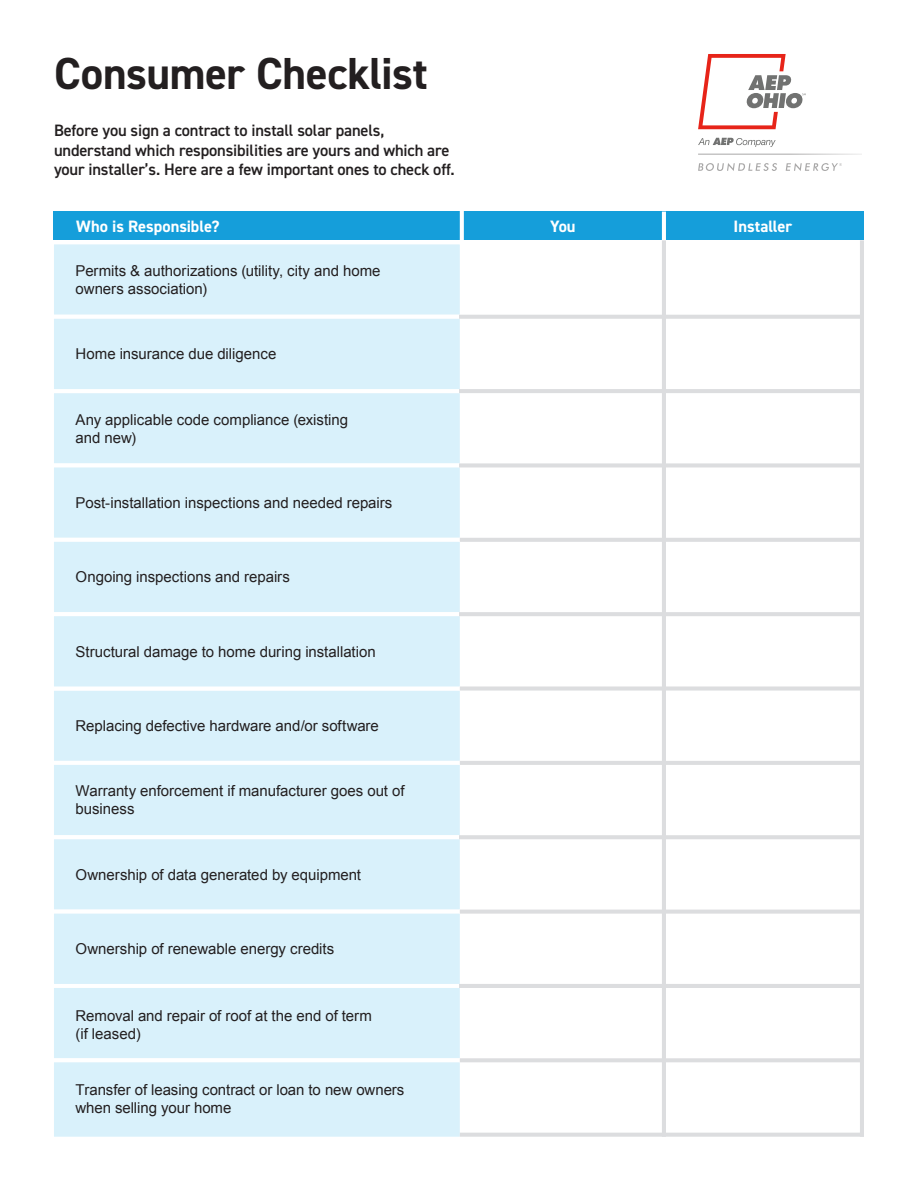
<style>
.page{position:relative;width:918px;height:1188px;background:#fff}
.page>*{position:absolute;margin:0;border:0;box-sizing:border-box;transform-origin:0 0}
.t1{font:700 45px "DIN2014";letter-spacing:-.01em;color:#231f20}
.t2{font:600 16.5px/19.8px "DIN2014";letter-spacing:-.01em;color:#231f20}
.t3{font:700 16.5px "DIN2014";color:#fff}
.t4{font:15px/18px "Arial";color:#231f20}
.t5{font:15px/18px "Arial";letter-spacing:-.005em;color:#231f20}
</style>
<div class="page">
<div style="left:54px;top:212px;width:810px;height:28px;background:#159eda"></div>
<div style="left:50px;top:240px;width:414px;height:79px;background:#d9f1fb;border:4px solid #fff"></div>
<div style="left:50px;top:389px;width:414px;height:78px;background:#d9f1fb;border:4px solid #fff"></div>
<div style="left:50px;top:315px;width:414px;height:78px;background:#d9f1fb;border:4px solid #fff"></div>
<div style="left:50px;top:463px;width:414px;height:79px;background:#d9f1fb;border:4px solid #fff"></div>
<div style="left:50px;top:538px;width:414px;height:78px;background:#d9f1fb;border:4px solid #fff"></div>
<div style="left:50px;top:687px;width:414px;height:78px;background:#d9f1fb;border:4px solid #fff"></div>
<div style="left:50px;top:612px;width:414px;height:79px;background:#d9f1fb;border:4px solid #fff"></div>
<div style="left:50px;top:761px;width:414px;height:78px;background:#d9f1fb;border:4px solid #fff"></div>
<div style="left:50px;top:835px;width:414px;height:79px;background:#d9f1fb;border:4px solid #fff"></div>
<div style="left:50px;top:984px;width:414px;height:78px;background:#d9f1fb;border:4px solid #fff"></div>
<div style="left:50px;top:910px;width:414px;height:78px;background:#d9f1fb;border:4px solid #fff"></div>
<div style="left:50px;top:1058px;width:414px;height:83px;background:#d9f1fb;border:4px solid #fff"></div>
<hr style="left:662px;top:212px;width:4px;height:28px;background:#fff">
<hr style="left:662px;top:240px;width:4px;height:897px;background:#dcdddf">
<hr style="left:459px;top:315px;width:405px;height:4px;background:#dcdddf">
<hr style="left:459px;top:389px;width:405px;height:4px;background:#dcdddf">
<svg style="left:459px;top:463px;width:401px;height:4px;background:#dfe0e2"></svg>
<hr style="left:460px;top:538px;width:404px;height:4px;background:#dcdddf">
<hr style="left:459px;top:612px;width:405px;height:4px;background:#dcdddf">
<svg style="left:460px;top:687px;width:400px;height:4px;background:#dfe0e2"></svg>
<hr style="left:460px;top:761px;width:404px;height:4px;background:#dcdddf">
<hr style="left:459px;top:835px;width:405px;height:4px;background:#dcdddf">
<svg style="left:460px;top:910px;width:400px;height:4px;background:#dfdfe1"></svg>
<hr style="left:459px;top:984px;width:405px;height:4px;background:#dcdddf">
<hr style="left:460px;top:1058px;width:404px;height:4px;background:#dcdddf">
<hr style="left:460px;top:1133px;width:404px;height:4px;background:#dcdddf">
<svg style="left:460px;top:211px;width:4px;height:31px"></svg>
<hr style="left:860px;top:240px;width:4px;height:897px;background:#dcdddf">
<svg style="left:698px;top:138px;width:78px;height:9px"></svg>
<svg style="left:698px;top:163px;width:79px;height:8px"></svg>
<svg style="left:786px;top:163px;width:56px;height:8px"></svg>
<svg style="left:698px;top:54px;width:108px;height:75px"></svg>
<p class="t1" style="left:54px;top:44px;width:375px">Consumer Checklist</p>
<p class="t2" style="left:54px;top:120px;width:402px">Before you sign a contract to install solar panels, understand which responsibilities are yours and which are your installer’s. Here are a few important ones to check off.</p>
<p class="t3" style="left:76px;top:215px;width:145px">Who is Responsible?</p>
<p class="t4" style="left:76px;top:262px;width:306px">Permits &amp; authorizations (utility, city and home owners association)</p>
<p class="t4" style="left:76px;top:345px;width:202px">Home insurance due diligence</p>
<p class="t4" style="left:76px;top:411px;width:274px">Any applicable code compliance (existing</p>
<p class="t4" style="left:76px;top:429px;width:62px">and new)</p>
<p class="t4" style="left:76px;top:494px;width:318px">Post-installation inspections and needed repairs</p>
<p class="t4" style="left:76px;top:568px;width:216px">Ongoing inspections and repairs</p>
<p class="t4" style="left:76px;top:643px;width:302px">Structural damage to home during installation</p>
<p class="t4" style="left:76px;top:717px;width:305px">Replacing defective hardware and/or software</p>
<p class="t4" style="left:76px;top:782px;width:330px">Warranty enforcement if manufacturer goes out of business</p>
<p class="t4" style="left:76px;top:866px;width:287px">Ownership of data generated by equipment</p>
<p class="t4" style="left:76px;top:940px;width:260px">Ownership of renewable energy credits</p>
<p class="t4" style="left:76px;top:1007px;width:298px">Removal and repair of roof at the end of term</p>
<p class="t4" style="left:76px;top:1025px;width:67px">(if leased)</p>
<p class="t5" style="left:75px;top:1081px;width:330px">Transfer of leasing contract or loan to new owners when selling your home</p>
<p class="t3" style="left:550px;top:215px;width:27px">You</p>
<p class="t3" style="left:734px;top:215px;width:60px">Installer</p>
</div>
